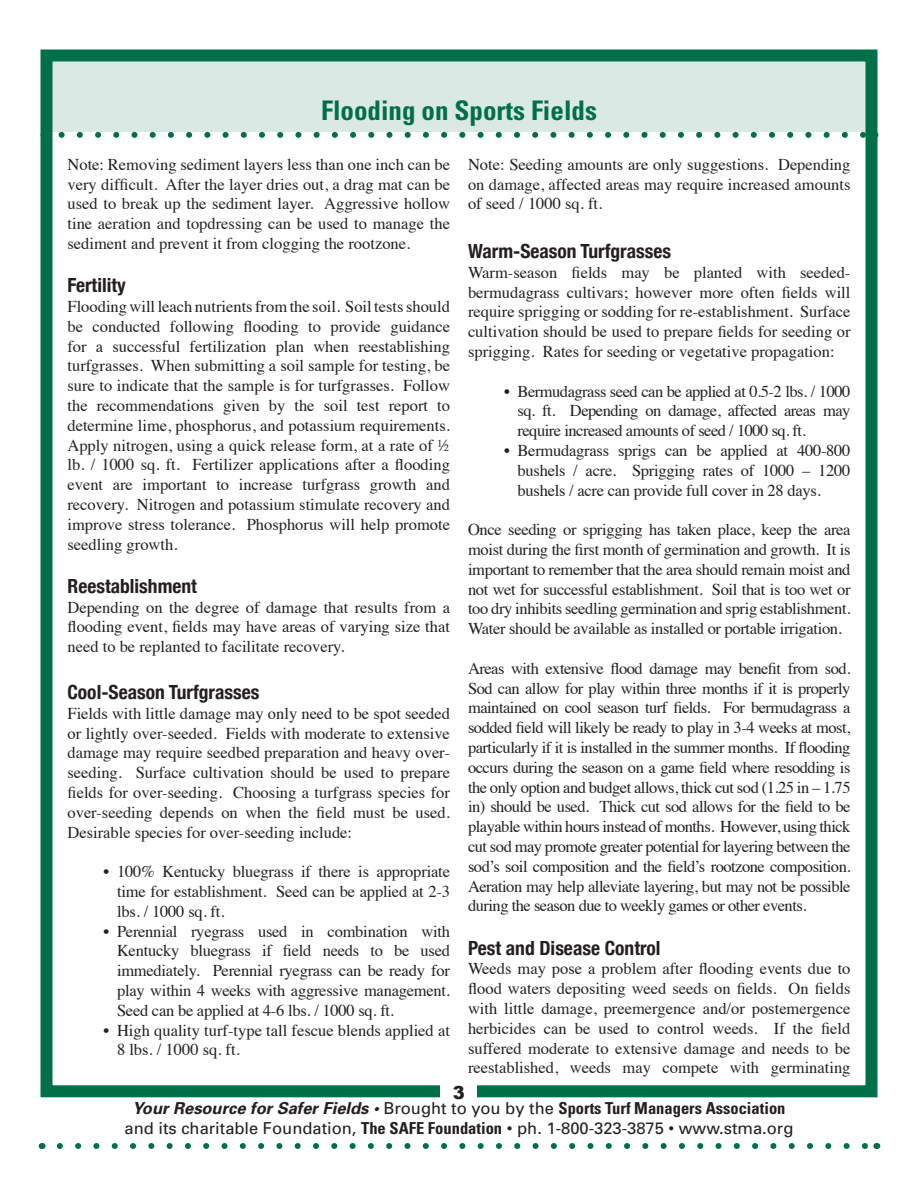
<style>
.page{position:relative;width:918px;height:1188px;background:#fff}
.page>*{position:absolute;margin:0;border:0;box-sizing:border-box;transform-origin:0 0}
.t1{font:700 condensed 27px "Univers";color:#007049}
.t2{font:700 condensed 19.5px "Helvetica Neue";color:#231f20}
.t3{font:900 18px "Arial";color:#231f20}
.t4{font:16.5px/19.8px "Times";color:#231f20;text-align:justify}
.t5{font:16.5px/19.8px "Univers";color:#231f20;text-align:center}
.s1{font-weight:700;font-style:italic}
.s2{font-weight:700;font-stretch:condensed}
</style>
<div class="page">
<div style="left:46px;top:51px;width:826px;height:81px;background:#dae9e4"></div>
<div style="left:40px;top:50px;width:838px;height:1047px;border:12px solid #007049"></div>
<svg style="left:60px;top:1143px;width:807px;height:6px"></svg>
<svg style="left:62px;top:132px;width:803px;height:6px"></svg>
<div style="left:441px;top:1080px;width:36px;height:25px;background:#fff"></div>
<h1 class="t1" style="left:321px;top:94px;width:277px">Flooding on Sports Fields</h1>
<p class="t4" style="left:68px;top:153px;width:384px">Note: Removing sediment layers less than one inch can be very difficult. After the layer dries out, a drag mat can be used to break up the sediment layer. Aggressive hollow tine aeration and topdressing can be used to manage the sediment and prevent it from clogging the rootzone.</p>
<p class="t2" style="left:68px;top:274px;width:60px">Fertility</p>
<p class="t4" style="left:68px;top:295px;width:384px">Flooding will leach nutrients from the soil. Soil tests should be conducted following flooding to provide guidance for a successful fertilization plan when reestablishing turfgrasses. When submitting a soil sample for testing, be sure to indicate that the sample is for turfgrasses. Follow the recommendations given by the soil test report to determine lime, phosphorus, and potassium requirements.<br>Apply nitrogen, using a quick release form, at a rate of ½ lb. / 1000 sq. ft. Fertilizer applications after a flooding event are important to increase turfgrass growth and recovery. Nitrogen and potassium stimulate recovery and improve stress tolerance. Phosphorus will help promote seedling growth.</p>
<p class="t2" style="left:68px;top:574px;width:131px">Reestablishment</p>
<p class="t4" style="left:68px;top:596px;width:384px">Depending on the degree of damage that results from a flooding event, fields may have areas of varying size that need to be replanted to facilitate recovery.</p>
<p class="t2" style="left:68px;top:680px;width:193px">Cool-Season Turfgrasses</p>
<p class="t4" style="left:68px;top:702px;width:384px">Fields with little damage may only need to be spot seeded or lightly over-seeded. Fields with moderate to extensive damage may require seedbed preparation and heavy over&shy;seeding. Surface cultivation should be used to prepare fields for over-seeding. Choosing a turfgrass species for over-seeding depends on when the field must be used.<br>Desirable species for over-seeding include:</p>
<p class="t4" style="left:117px;top:860px;width:335px;text-indent:-13px">• 100% Kentucky bluegrass if there is appropriate time for establishment. Seed can be applied at 2-3 lbs. / 1000 sq. ft.</p>
<p class="t4" style="left:117px;top:920px;width:335px;text-indent:-13px">• Perennial ryegrass used in combination with Kentucky bluegrass if field needs to be used immediately. Perennial ryegrass can be ready for play within 4 weeks with aggressive management.<br>Seed can be applied at 4-6 lbs. / 1000 sq. ft.</p>
<p class="t4" style="left:117px;top:1019px;width:334px;text-indent:-13px">• High quality turf-type tall fescue blends applied at<br>8 lbs. / 1000 sq. ft.</p>
<p class="t4" style="left:468px;top:153px;width:384px">Note: Seeding amounts are only suggestions. Depending on damage, affected areas may require increased amounts of seed / 1000 sq. ft.</p>
<p class="t2" style="left:468px;top:239px;width:205px">Warm-Season Turfgrasses</p>
<p class="t4" style="left:468px;top:261px;width:384px">Warm-season fields may be planted with seeded&shy;bermudagrass cultivars; however more often fields will require sprigging or sodding for re-establishment. Surface cultivation should be used to prepare fields for seeding or sprigging. Rates for seeding or vegetative propagation:</p>
<p class="t4" style="left:518px;top:380px;width:334px;text-indent:-13px">• Bermudagrass seed can be applied at 0.5-2 lbs. / 1000 sq. ft. Depending on damage, affected areas may require increased amounts of seed / 1000 sq. ft.</p>
<p class="t4" style="left:518px;top:439px;width:335px;text-indent:-13px">• Bermudagrass sprigs can be applied at 400-800 bushels / acre. Sprigging rates of 1000 – 1200 bushels / acre can provide full cover in 28 days.</p>
<p class="t4" style="left:468px;top:518px;width:384px">Once seeding or sprigging has taken place, keep the area moist during the first month of germination and growth. It is important to remember that the area should remain moist and not wet for successful establishment. Soil that is too wet or too dry inhibits seedling germination and sprig establishment.<br>Water should be available as installed or portable irrigation.</p>
<p class="t4" style="left:468px;top:657px;width:384px">Areas with extensive flood damage may benefit from sod.<br>Sod can allow for play within three months if it is properly maintained on cool season turf fields. For bermudagrass a sodded field will likely be ready to play in 3-4 weeks at most, particularly if it is installed in the summer months. If flooding occurs during the season on a game field where resodding is the only option and budget allows, thick cut sod (1.25 in – 1.75 in) should be used. Thick cut sod allows for the field to be playable within hours instead of months. However, using thick cut sod may promote greater potential for layering between the sod’s soil composition and the field’s rootzone composition.<br>Aeration may help alleviate layering, but may not be possible during the season due to weekly games or other events.</p>
<p class="t2" style="left:468px;top:936px;width:194px">Pest and Disease Control</p>
<p class="t4" style="left:468px;top:958px;width:384px">Weeds may pose a problem after flooding events due to flood waters depositing weed seeds on fields. On fields with little damage, preemergence and/or postemergence herbicides can be used to control weeds. If the field suffered moderate to extensive damage and needs to be reestablished, weeds may compete with germinating</p>
<p class="t3" style="left:453px;top:1079px;width:14px">3</p>
<p class="t5" style="left:125px;top:1099px;width:670px"><span class="s1">Your Resource for Safer Fields •</span> Brought to you by the <span class="s2">Sports Turf Managers Association </span>and its charitable Foundation, <span class="s2">The SAFE Foundation</span> • ph. 1-800-323-3875 • www.stma.org</p>
</div>
